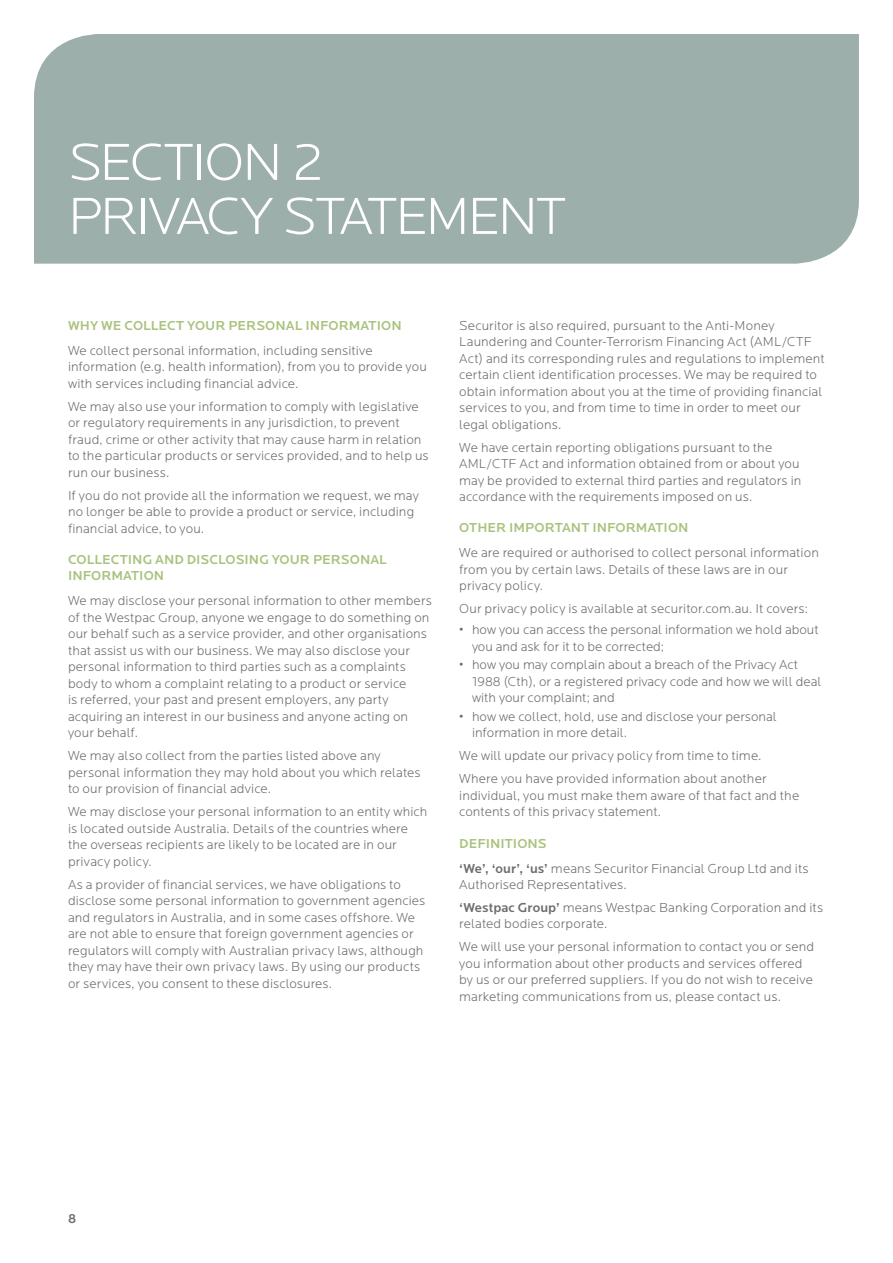
<style>
.page{position:relative;width:893px;height:1263px;background:#fff}
.page>*{position:absolute;margin:0;border:0;box-sizing:border-box;transform-origin:0 0}
.t1{font:300 54px/54px "Locator";letter-spacing:-.035em;color:#fff}
.t2{font:300 13.5px/16.5px "Locator";letter-spacing:.005em;color:#6d6d71}
.t3{font:500 13.5px/16.5px "Locator";letter-spacing:.005em;color:#aac27e}
.t4{font:500 13.5px "Locator";color:#6d6d71}
.s1{font-weight:500;color:#aac27e}
.s2{font-weight:500}
</style>
<div class="page">
<div style="left:34px;top:34px;width:825px;height:230px;background:#9dafab"></div>
<h1 class="t1" style="left:68px;top:133px;width:499px">SECTION 2<br>PRIVACY STATEMENT</h1>
<p class="t3" style="left:68px;top:317px;width:335px">WHY WE COLLECT YOUR PERSONAL INFORMATION</p>
<p class="t2" style="left:68px;top:342px;width:360px">We collect personal information, including sensitive information (e.g. health information), from you to provide you with services including financial advice.</p>
<p class="t2" style="left:68px;top:397px;width:362px">We may also use your information to comply with legislative or regulatory requirements in any jurisdiction, to prevent fraud, crime or other activity that may cause harm in relation to the particular products or services provided, and to help us run our business.</p>
<p class="t2" style="left:68px;top:486px;width:352px">If you do not provide all the information we request, we may no longer be able to provide a product or service, including financial advice, to you.</p>
<p class="t3" style="left:68px;top:551px;width:320px">COLLECTING AND DISCLOSING YOUR PERSONAL<br>INFORMATION</p>
<p class="t2" style="left:68px;top:592px;width:365px">We may disclose your personal information to other members of the Westpac Group, anyone we engage to do something on our behalf such as a service provider, and other organisations that assist us with our business. We may also disclose your personal information to third parties such as a complaints body to whom a complaint relating to a product or service<br>is referred, your past and present employers, any party acquiring an interest in our business and anyone acting on your behalf.</p>
<p class="t2" style="left:68px;top:747px;width:354px">We may also collect from the parties listed above any personal information they may hold about you which relates to our provision of financial advice.</p>
<p class="t2" style="left:68px;top:803px;width:361px">We may disclose your personal information to an entity which is located outside Australia. Details of the countries where the overseas recipients are likely to be located are in our privacy policy.</p>
<p class="t2" style="left:68px;top:875px;width:359px">As a provider of financial services, we have obligations to disclose some personal information to government agencies and regulators in Australia, and in some cases offshore. We are not able to ensure that foreign government agencies or regulators will comply with Australian privacy laws, although they may have their own privacy laws. By using our products or services, you consent to these disclosures.</p>
<p class="t2" style="left:459px;top:316px;width:367px">Securitor is also required, pursuant to the Anti-Money Laundering and Counter-Terrorism Financing Act (AML/CTF Act) and its corresponding rules and regulations to implement certain client identification processes. We may be required to obtain information about you at the time of providing financial services to you, and from time to time in order to meet our legal obligations.</p>
<p class="t2" style="left:459px;top:438px;width:344px">We have certain reporting obligations pursuant to the AML/CTF Act and information obtained from or about you may be provided to external third parties and regulators in accordance with the requirements imposed on us.</p>
<p class="t3" style="left:459px;top:519px;width:231px">OTHER IMPORTANT INFORMATION</p>
<p class="t2" style="left:459px;top:544px;width:361px">We are required or authorised to collect personal information from you by certain laws. Details of these laws are in our privacy policy.</p>
<p class="t2" style="left:459px;top:600px;width:350px">Our privacy policy is available at securitor.com.au. It covers:</p>
<p class="t2" style="left:472px;top:621px;width:348px;text-indent:-13px">• how you can access the personal information we hold about you and ask for it to be corrected;</p>
<p class="t2" style="left:472px;top:656px;width:351px;text-indent:-13px">• how you may complain about a breach of the Privacy Act<br>1988 (Cth), or a registered privacy code and how we will deal with your complaint; and</p>
<p class="t2" style="left:472px;top:708px;width:306px;text-indent:-13px">• how we collect, hold, use and disclose your personal information in more detail.</p>
<p class="t2" style="left:459px;top:744px;width:309px;line-height:23px">We will update our privacy policy from time to time.<br>Where you have provided information about another</p>
<p class="t2" style="left:459px;top:786px;width:342px">individual, you must make them aware of that fact and the contents of this privacy statement.</p>
<p class="t2" style="left:459px;top:830px;width:351px;line-height:25px"><span class="s1">DEFINITIONS<br></span><span class="s2">‘We’, ‘our’, ‘us’</span> means Securitor Financial Group Ltd and its</p>
<p class="t2" style="left:459px;top:872px;width:365px;line-height:23px">Authorised Representatives.<br><span class="s2">‘Westpac Group’</span> means Westpac Banking Corporation and its</p>
<p class="t2" style="left:459px;top:912px;width:357px;line-height:23px">related bodies corporate.<br>We will use your personal information to contact you or send</p>
<p class="t2" style="left:459px;top:954px;width:355px">you information about other products and services offered by us or our preferred suppliers. If you do not wish to receive marketing communications from us, please contact us.</p>
<p class="t4" style="left:68px;top:1210px;width:10px">8</p>
</div>
